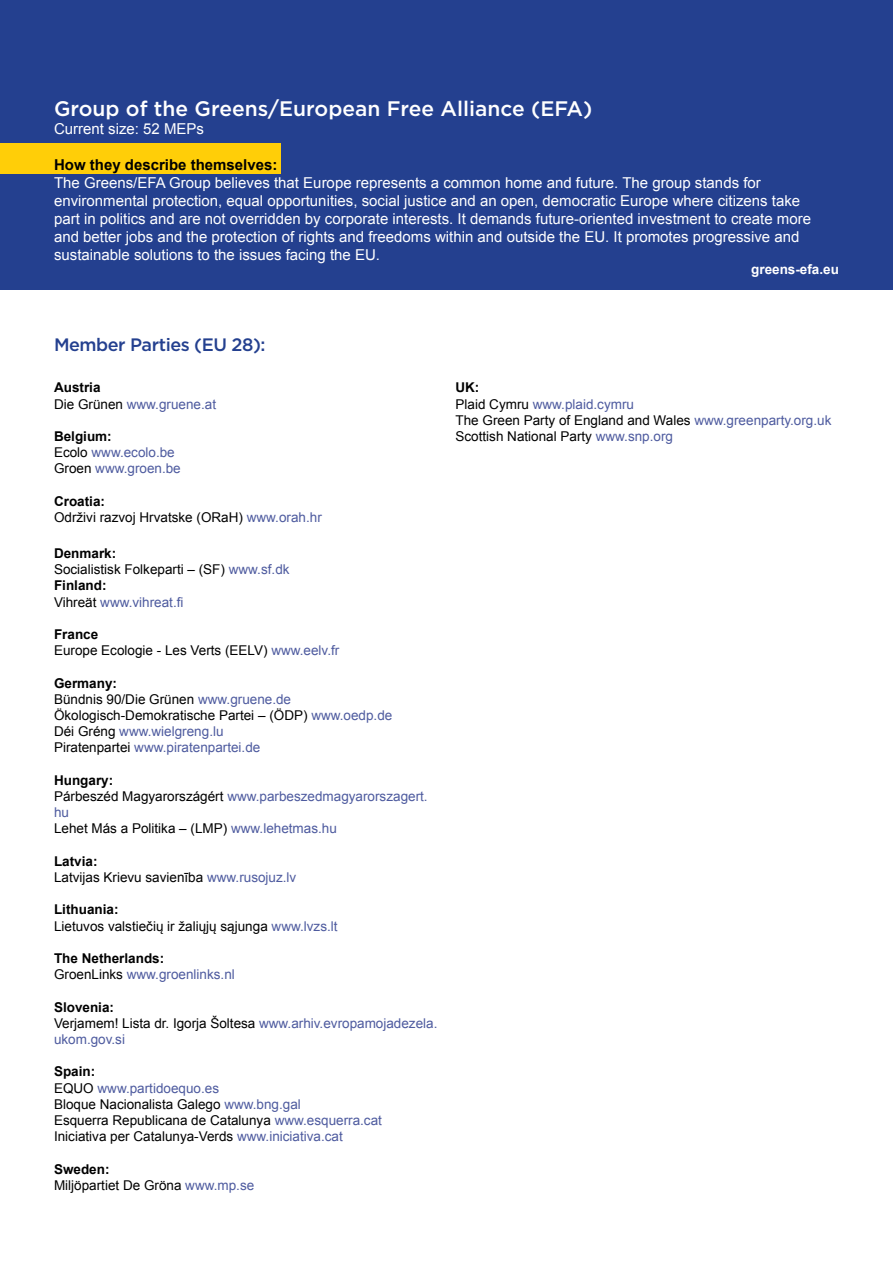
<style>
.page{position:relative;width:893px;height:1263px;background:#fff}
.page>*{position:absolute;margin:0;border:0;box-sizing:border-box;transform-origin:0 0}
.t1{font:500 21px "Gotham";color:#fff}
.t2{font:500 18px "Gotham";letter-spacing:-.025em;color:#24408f}
.t3{font:15px/18px "Arial";color:#fff}
.t4{font:700 15px "Arial";color:#000}
.t5{font:13.5px/16.2px "Arial";color:#000}
.t6{font:13.5px/16.2px "Arial";color:#4e5b9f}
.t7{font:700 13.5px "Arial";color:#fff}
.s1{font-weight:700;color:#000}
.s2{color:#000}
.s3{font-weight:700}
.s4{color:#4e5b9f}
</style>
<div class="page">
<div style="left:0;top:0;width:893px;height:289px;background:#24408f"></div>
<div style="left:0;top:143px;width:280px;height:30px;background:#ffce08"></div>
<h1 class="t1" style="left:54px;top:95px;width:540px">Group of the Greens/European Free Alliance (EFA)</h1>
<p class="t3" style="left:54px;top:120px;width:152px">Current size: 52 MEPs</p>
<p class="t4" style="left:54px;top:155px;width:225px">How they describe themselves:</p>
<p class="t3" style="left:54px;top:174px;width:759px">The Greens/EFA Group believes that Europe represents a common home and future. The group stands for environmental protection, equal opportunities, social justice and an open, democratic Europe where citizens take part in politics and are not overridden by corporate interests. It demands future-oriented investment to create more and better jobs and the protection of rights and freedoms within and outside the EU. It promotes progressive and sustainable solutions to the issues facing the EU.</p>
<p class="t7" style="left:751px;top:260px;width:89px">greens-efa.eu</p>
<h2 class="t2" style="left:54px;top:333px;width:213px">Member Parties (EU 28):</h2>
<p class="t6" style="left:54px;top:380px;width:164px"><span class="s1">Austria<br></span><span class="s2">Die Grünen</span> www.gruene.at</p>
<p class="t6" style="left:54px;top:428px;width:128px"><span class="s1">Belgium:<br></span><span class="s2">Ecolo</span> www.ecolo.be<br><span class="s2">Groen</span> www.groen.be</p>
<p class="t5" style="left:54px;top:493px;width:269px"><span class="s3">Croatia:<br></span>Održivi razvoj Hrvatske (ORaH) <span class="s4">www.orah.hr</span></p>
<p class="t5" style="left:54px;top:545px;width:237px"><span class="s3">Denmark:<br></span>Socialistisk Folkeparti – (SF) <span class="s4">www.sf.dk<br></span><span class="s3">Finland:<br></span>Vihreät <span class="s4">www.vihreat.fi</span></p>
<p class="t5" style="left:54px;top:626px;width:287px"><span class="s3">France<br></span>Europe Ecologie - Les Verts (EELV) <span class="s4">www.eelv.fr</span></p>
<p class="t5" style="left:54px;top:675px;width:340px"><span class="s3">Germany:<br></span>Bündnis 90/Die Grünen <span class="s4">www.gruene.de </span>Ökologisch-Demokratische Partei – (ÖDP) <span class="s4">www.oedp.de </span>Déi Gréng <span class="s4">www.wielgreng.lu<br></span>Piratenpartei <span class="s4">www.piratenpartei.de</span></p>
<p class="t5" style="left:54px;top:772px;width:375px"><span class="s3">Hungary:<br></span>Párbeszéd Magyarországért <span class="s4">www.parbeszedmagyarorszagert. hu<br></span>Lehet Más a Politika – (LMP) <span class="s4">www.lehetmas.hu</span></p>
<p class="t5" style="left:54px;top:853px;width:244px"><span class="s3">Latvia:<br></span>Latvijas Krievu savienība <span class="s4">www.rusojuz.lv</span></p>
<p class="t5" style="left:54px;top:902px;width:285px"><span class="s3">Lithuania:<br></span>Lietuvos valstiečių ir žaliųjų sąjunga <span class="s4">www.lvzs.lt</span></p>
<p class="t6" style="left:54px;top:950px;width:182px"><span class="s1">The Netherlands:<br></span><span class="s2">GroenLinks</span> www.groenlinks.nl</p>
<p class="t6" style="left:54px;top:999px;width:385px"><span class="s1">Slovenia:<br></span><span class="s2">Verjamem! Lista dr. Igorja Šoltesa</span> www.arhiv.evropamojadezela. ukom.gov.si</p>
<p class="t5" style="left:54px;top:1064px;width:329px"><span class="s3">Spain:<br></span>EQUO <span class="s4">www.partidoequo.es<br></span>Bloque Nacionalista Galego <span class="s4">www.bng.gal<br></span>Esquerra Republicana de Catalunya <span class="s4">www.esquerra.cat </span>Iniciativa per Catalunya-Verds <span class="s4">www.iniciativa.cat</span></p>
<p class="t5" style="left:54px;top:1161px;width:202px"><span class="s3">Sweden:<br></span>Miljöpartiet De Gröna <span class="s4">www.mp.se</span></p>
<p class="t5" style="left:455px;top:380px;width:377px"><span class="s3">UK:<br></span>Plaid Cymru <span class="s4">www.plaid.cymru<br></span>The Green Party of England and Wales <span class="s4">www.greenparty.org.uk<br></span>Scottish National Party <span class="s4">www.snp.org</span></p>
</div>
